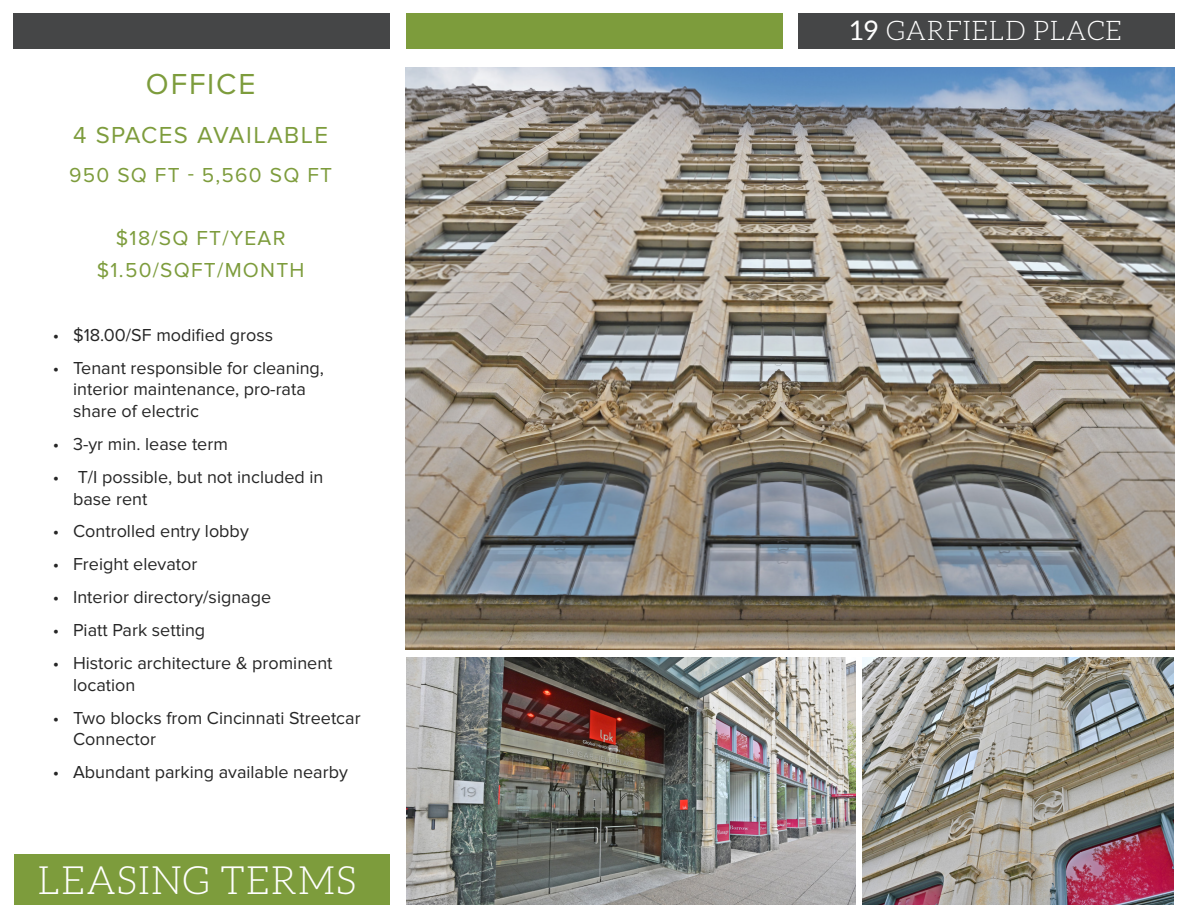
<style>
.page{position:relative;width:1188px;height:918px;background:#fff}
.page>*{position:absolute;margin:0;border:0;box-sizing:border-box;transform-origin:0 0}
.t1{font:300 39px "Aleo";letter-spacing:.02em;color:#fff}
.t2{font:30px "Proxima Nova";letter-spacing:.06em;color:#7d9c3c}
.t3{font:300 27px "Aleo";letter-spacing:.02em;color:#fff}
.t4{font:24px "Proxima Nova";letter-spacing:.06em;color:#7d9c3c}
.t5{font:21px/32px "Proxima Nova";letter-spacing:.06em;color:#7d9c3c;text-align:center}
.t6{font:18px/21.6px "Proxima Nova";color:#262626}
.s1{font-weight:400}
</style>
<div class="page">
<div style="left:15px;top:854px;width:375px;height:51px;background:#7d9c3c"></div>
<div style="left:406px;top:14px;width:376px;height:35px;background:#7d9c3c"></div>
<div style="left:798px;top:14px;width:376px;height:35px;background:#454647"></div>
<div style="left:14px;top:14px;width:376px;height:35px;background:#454647"></div>
<img style="left:406px;top:68px;width:769px;height:582px">
<img style="left:406px;top:657px;width:449px;height:247px">
<img style="left:863px;top:657px;width:311px;height:247px">
<h2 class="t2" style="left:146px;top:67px;width:111px">OFFICE</h2>
<h3 class="t4" style="left:73px;top:121px;width:256px">4 SPACES AVAILABLE</h3>
<p class="t5" style="left:69px;top:159px;width:264px">950 SQ FT - 5,560 SQ FT</p>
<p class="t5" style="left:97px;top:223px;width:209px">$18/SQ FT/YEAR $1.50/SQFT/MONTH</p>
<p class="t6" style="left:53px;top:324px;width:222px">• $18.00/SF modified gross</p>
<p class="t6" style="left:73px;top:357px;width:253px;text-indent:-20px">• Tenant responsible for cleaning, interior maintenance, pro-rata share of electric</p>
<p class="t6" style="left:53px;top:433px;width:177px">• 3-yr min. lease term</p>
<p class="t6" style="left:73px;top:466px;width:252px;text-indent:-20px">• T/I possible, but not included in base rent</p>
<p class="t6" style="left:53px;top:521px;width:198px">• Controlled entry lobby</p>
<p class="t6" style="left:53px;top:554px;width:146px">• Freight elevator</p>
<p class="t6" style="left:53px;top:587px;width:220px">• Interior directory/signage</p>
<p class="t6" style="left:53px;top:620px;width:154px">• Piatt Park setting</p>
<p class="t6" style="left:73px;top:653px;width:261px;text-indent:-20px">• Historic architecture &amp; prominent location</p>
<p class="t6" style="left:73px;top:707px;width:289px;text-indent:-20px">• Two blocks from Cincinnati Streetcar<br>Connector</p>
<p class="t6" style="left:53px;top:762px;width:297px">• Abundant parking available nearby</p>
<h1 class="t1" style="left:38px;top:859px;width:320px">LEASING TERMS</h1>
<h3 class="t3" style="left:851px;top:16px;width:273px"><span class="s1">19</span> GARFIELD PLACE</h3>
</div>
